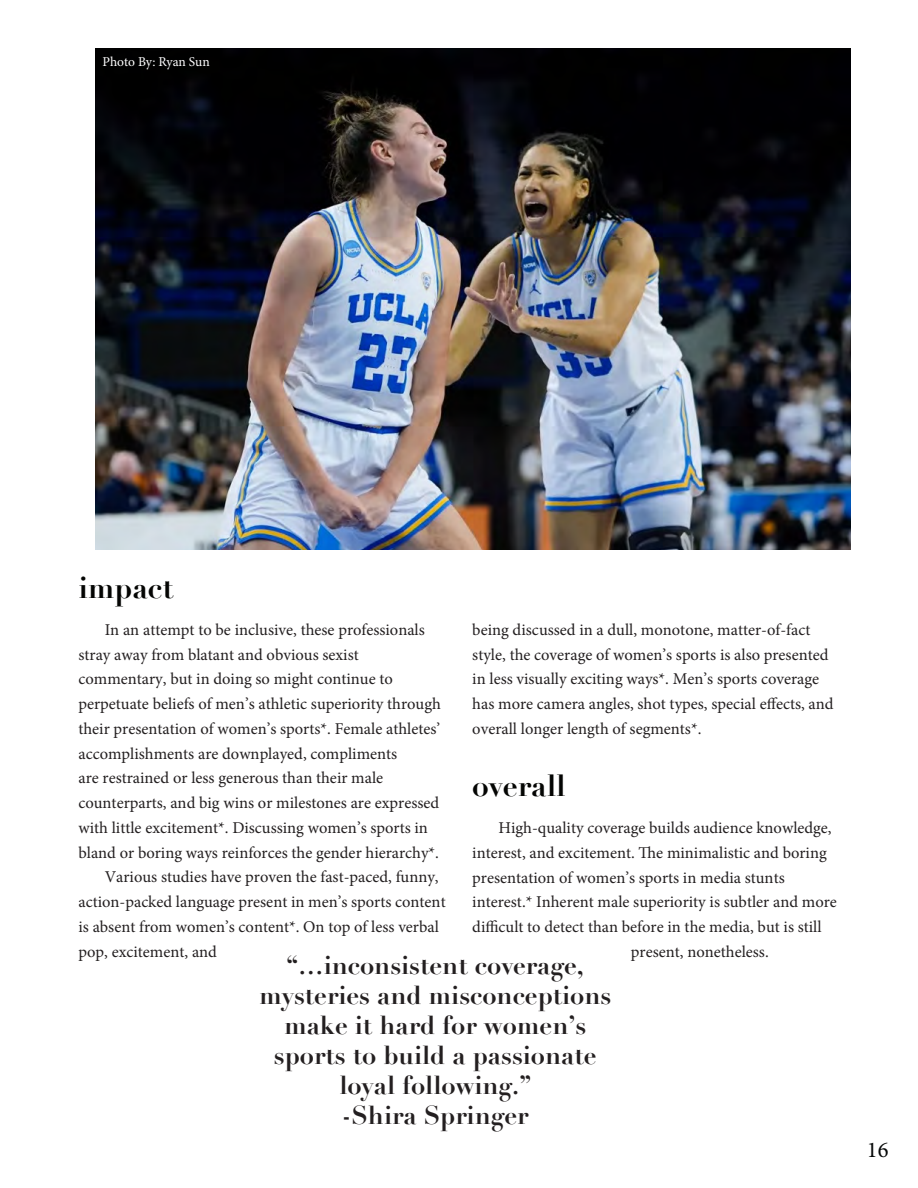
<style>
.page{position:relative;width:918px;height:1188px;background:#fff}
.page>*{position:absolute;margin:0;border:0;box-sizing:border-box;transform-origin:0 0}
.t1{font:700 30px "Didot";color:#040503}
.t2{font:700 25.5px/30px "Didot";color:#231f20;text-align:center}
.t3{font:22.5px "Minion Pro";color:#060808}
.t4{font:16.5px/24.8px "Minion Pro";color:#231f20}
.t5{font:13.5px "Minion Pro";letter-spacing:-.005em;color:#fff}
</style>
<div class="page">
<img style="left:96px;top:48px;width:755px;height:502px">
<p class="t5" style="left:103px;top:53px;width:109px">Photo By: Ryan Sun</p>
<p class="t1" style="left:78px;top:569px;width:97px">impact</p>
<p class="t4" style="left:78px;top:617px;width:364px;text-indent:26px">In an attempt to be inclusive, these professionals stray away from blatant and obvious sexist commentary, but in doing so might continue to perpetuate beliefs of men’s athletic superiority through their presentation of women’s sports*. Female athletes’ accomplishments are downplayed, compliments<br>are restrained or less generous than their male counterparts, and big wins or milestones are expressed with little excitement*. Discussing women’s sports in bland or boring ways reinforces the gender hierarchy*.</p>
<p class="t4" style="left:78px;top:865px;width:369px;text-indent:26px">Various studies have proven the fast-paced, funny, action-packed language present in men’s sports content is absent from women’s content*. On top of less verbal pop, excitement, and</p>
<p class="t4" style="left:472px;top:617px;width:363px">being discussed in a dull, monotone, matter-of-fact style, the coverage of women’s sports is also presented in less visually exciting ways*. Men’s sports coverage has more camera angles, shot types, special effects, and overall longer length of segments*.</p>
<p class="t1" style="left:472px;top:767px;width:95px">overall</p>
<p class="t4" style="left:499px;top:815px;width:335px">High-quality coverage builds audience knowledge,</p>
<p class="t4" style="left:472px;top:840px;width:356px">interest, and excitement. The minimalistic and boring</p>
<p class="t4" style="left:472px;top:865px;width:314px">presentation of women’s sports in media stunts</p>
<p class="t4" style="left:472px;top:890px;width:366px">interest.* Inherent male superiority is subtler and more</p>
<p class="t4" style="left:472px;top:914px;width:351px">difficult to detect than before in the media, but is still</p>
<p class="t4" style="left:631px;top:939px;width:139px">present, nonetheless.</p>
<p class="t2" style="left:286px;top:950px;width:299px">“…inconsistent coverage,</p>
<p class="t2" style="left:259px;top:980px;width:354px">mysteries and misconceptions make it hard for women’s sports to build a passionate loyal following.”</p>
<p class="t2" style="left:342px;top:1100px;width:188px">-Shira Springer</p>
<p class="t3" style="left:867px;top:1135px;width:23px">16</p>
</div>
